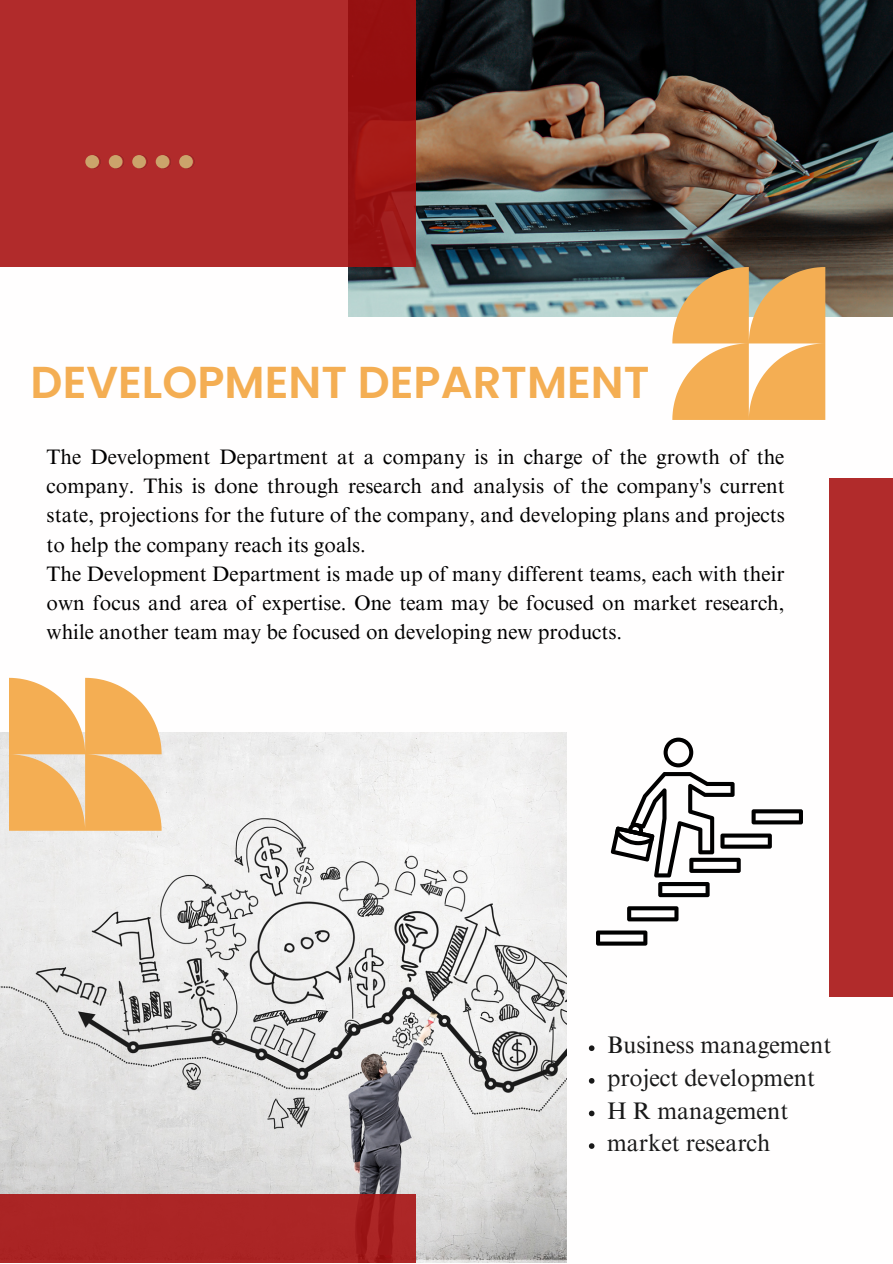
<style>
.page{position:relative;width:893px;height:1264px;background:#fff}
.page>*{position:absolute;margin:0;border:0;box-sizing:border-box;transform-origin:0 0}
.t1{font:600 44.7px "Poppins";color:#f4ae53}
.t2{font:24px "Times NRMT Pro";color:#191919}
.t3{font:21px/29.2px "Times NRMT Pro";color:#000;text-align:justify}
</style>
<div class="page">
<img style="left:0;top:732px;width:567px;height:530px">
<img style="left:348px;top:0;width:544px;height:316px">
<svg style="left:9px;top:678px;width:153px;height:152px;background:#f3bd75"></svg>
<svg style="left:672px;top:267px;width:153px;height:153px;background:#e7b16a"></svg>
<svg style="left:0;top:0;width:415px;height:267px;background:#ad2727"></svg>
<svg style="left:85px;top:155px;width:109px;height:13px"></svg>
<div style="left:829px;top:478px;width:63px;height:518px;background:#b12b2b"></div>
<div style="left:0;top:1194px;width:416px;height:68px;background:#ab2525"></div>
<svg style="left:596px;top:930px;width:51px;height:15px"></svg>
<svg style="left:627px;top:906px;width:51px;height:15px"></svg>
<svg style="left:610px;top:737px;width:192px;height:160px"></svg>
<svg style="left:589px;top:1045px;width:5px;height:6px"></svg>
<svg style="left:589px;top:1078px;width:5px;height:5px"></svg>
<svg style="left:589px;top:1110px;width:5px;height:6px"></svg>
<svg style="left:589px;top:1143px;width:5px;height:5px"></svg>
<p class="t1" style="left:31px;top:350px;width:620px">DEVELOPMENT DEPARTMENT</p>
<p class="t3" style="left:47px;top:445px;width:739px">The Development Department at a company is in charge of the growth of the company. This is done through research and analysis of the company's current state, projections for the future of the company, and developing plans and projects to help the company reach its goals.</p>
<p class="t3" style="left:47px;top:562px;width:739px">The Development Department is made up of many different teams, each with their own focus and area of expertise. One team may be focused on market research, while another team may be focused on developing new products.</p>
<p class="t2" style="left:607px;top:1036px;width:226px">Business management</p>
<p class="t2" style="left:607px;top:1068px;width:209px">project development</p>
<p class="t2" style="left:607px;top:1101px;width:183px">H R management</p>
<p class="t2" style="left:607px;top:1133px;width:165px">market research</p>
</div>
